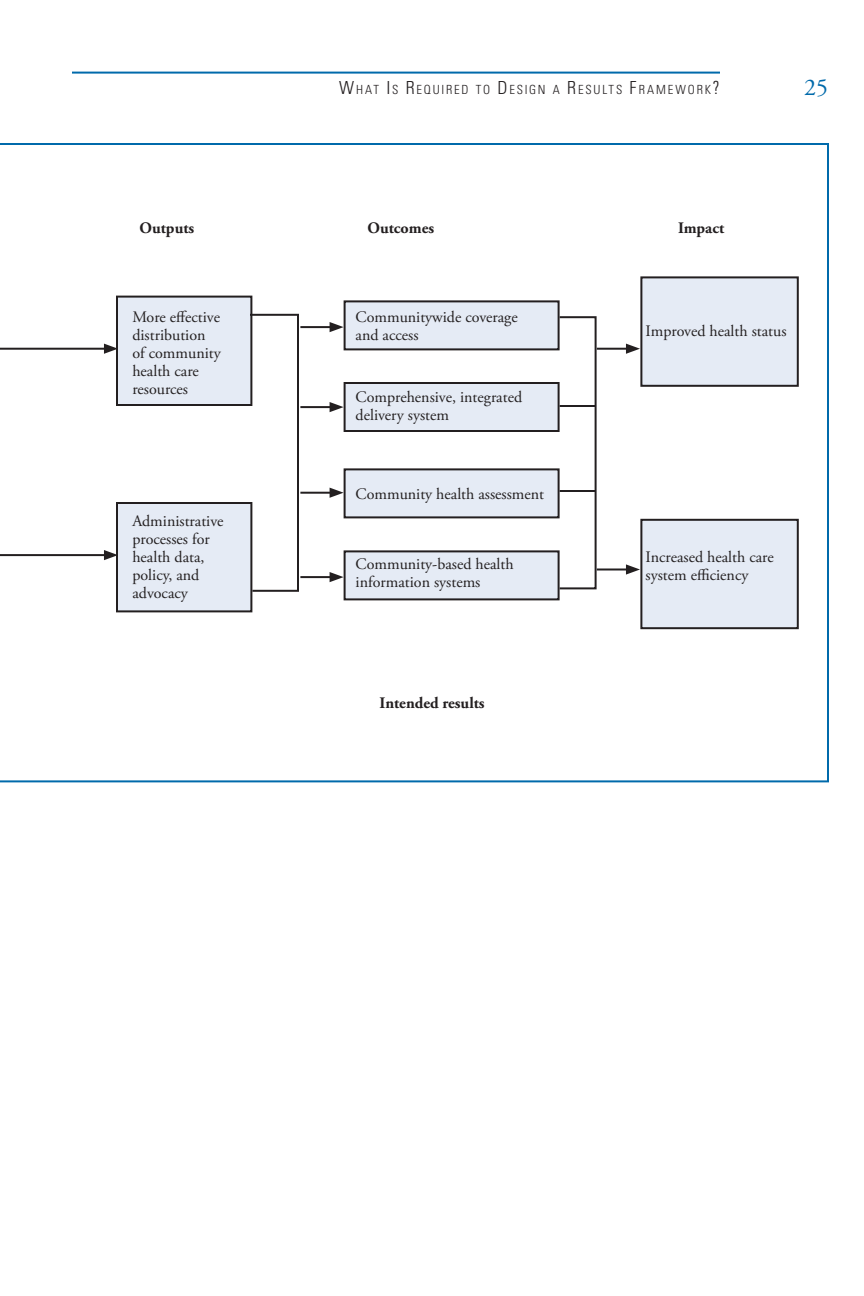
<style>
.page{position:relative;width:864px;height:1296px;background:#fff}
.page>*{position:absolute;margin:0;border:0;box-sizing:border-box;transform-origin:0 0}
.t1{font:24px "Adobe Garamond Pro";color:#006aab}
.t2{font:16px/18px "Adobe Garamond Pro";color:#231f20}
.t3{font:700 16px "Adobe Garamond Pro";color:#231f20}
.t4{font:300 condensed 12.6px "Univers";letter-spacing:.145em;color:#231f20}
.s1{font-size:18px}
</style>
<div class="page">
<hr style="left:72px;top:72px;width:648px;height:2px;background:#006aab">
<svg style="left:0;top:143px;width:829px;height:639px"></svg>
<p class="t4" style="left:339px;top:82px;width:382px"><span class="s1">W</span>HAT <span class="s1">I</span>S <span class="s1">R</span>EQUIR ED TO <span class="s1">D</span> ESIGN A <span class="s1">R</span>ESULTS <span class="s1">F</span>R AMEWOR K<span class="s1">?</span></p>
<h1 class="t1" style="left:804px;top:73px;width:25px">25</h1>
<p class="t3" style="left:140px;top:218px;width:56px">Outputs</p>
<p class="t3" style="left:368px;top:218px;width:68px">Outcomes</p>
<p class="t3" style="left:678px;top:218px;width:48px">Impact</p>
<p class="t2" style="left:132px;top:308px;width:90px">More effective distribution of community health care resources</p>
<p class="t2" style="left:356px;top:308px;width:164px">Communitywide coverage and access</p>
<p class="t2" style="left:356px;top:388px;width:168px">Comprehensive, integrated delivery system</p>
<p class="t2" style="left:132px;top:512px;width:93px">Administrative processes for health data, policy, and advocacy</p>
<p class="t2" style="left:356px;top:486px;width:190px">Community health assessment</p>
<p class="t2" style="left:356px;top:556px;width:160px">Community-based health information systems</p>
<p class="t3" style="left:380px;top:693px;width:107px">Intended results</p>
<p class="t2" style="left:646px;top:322px;width:142px">Improved health status</p>
<p class="t2" style="left:646px;top:548px;width:130px">Increased health care system efficiency</p>
</div>
